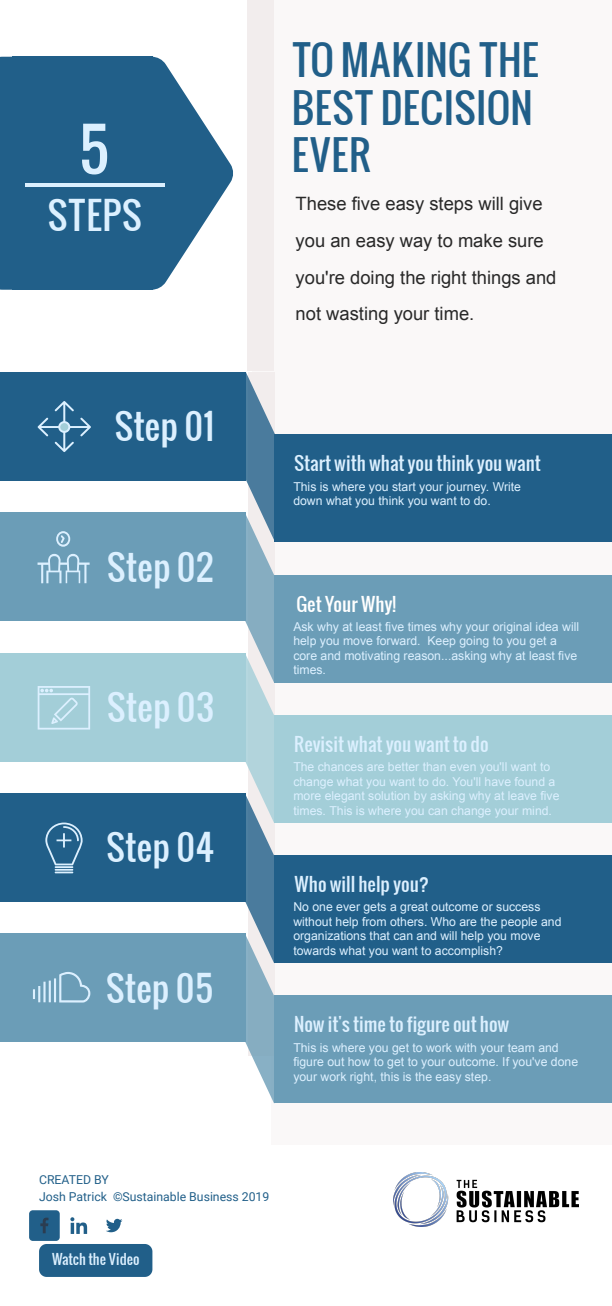
<style>
.page{position:relative;width:612px;height:1306px;background:#fff}
.page>*{position:absolute;margin:0;border:0;box-sizing:border-box;transform-origin:0 0}
.t1{font:57.4px "Oswald";color:#dcf0ff}
.t2{font:39.8px/47.5px "Oswald";color:#215f89}
.t3{font:36.8px "Oswald";color:#dcf0ff}
.t4{font:34.5px "Oswald";color:#dcf0ff}
.t5{font:18.4px/36.8px "Arial";color:#292929}
.t6{font:18.4px "Oswald";color:#dcf0ff}
.t7{font:18.4px "Oswald";color:#fff}
.t8{font:13.8px "Oswald";color:#dcf0ff}
.t9{font:12.3px/14.6px "Arial";color:#dcf0ff}
.t10{font:12.3px/16.9px "Roboto";color:#215f89}
</style>
<div class="page">
<div style="left:252px;top:0;width:360px;height:372px;background:#faf8f8"></div>
<div style="left:12px;top:57px;width:140px;height:233px;background:#215f89"></div>
<svg style="left:152px;top:57px;width:81px;height:233px"></svg>
<div style="left:0;top:57px;width:12px;height:233px;background:#215f89"></div>
<div style="left:247px;top:0;width:26px;height:371px;background:#f2eded"></div>
<hr style="left:25px;top:183px;width:139px;height:4px;background:#dcf0ff">
<div style="left:272px;top:372px;width:340px;height:772px;background:#faf8f8"></div>
<div style="left:0;top:372px;width:246px;height:108px;background:#215f89"></div>
<div style="left:274px;top:434px;width:338px;height:108px;background:#215f89"></div>
<svg style="left:38px;top:401px;width:53px;height:51px"></svg>
<div style="left:0;top:512px;width:246px;height:108px;background:#6b9db7"></div>
<div style="left:274px;top:574px;width:338px;height:108px;background:#6b9db7"></div>
<div style="left:0;top:653px;width:246px;height:108px;background:#a3ced8"></div>
<div style="left:274px;top:715px;width:338px;height:107px;background:#a3ced8"></div>
<div style="left:0;top:793px;width:246px;height:108px;background:#215f89"></div>
<div style="left:274px;top:855px;width:338px;height:107px;background:#215f89"></div>
<svg style="left:245px;top:372px;width:30px;height:731px"></svg>
<div style="left:0;top:933px;width:246px;height:108px;background:#6b9db7"></div>
<div style="left:274px;top:995px;width:338px;height:107px;background:#6b9db7"></div>
<svg style="left:38px;top:531px;width:52px;height:52px"></svg>
<svg style="left:38px;top:686px;width:52px;height:43px"></svg>
<svg style="left:45px;top:822px;width:38px;height:51px"></svg>
<svg style="left:33px;top:971px;width:57px;height:31px"></svg>
<div style="left:39px;top:1244px;width:113px;height:32px;background:#215f89"></div>
<svg style="left:70px;top:1217px;width:17px;height:16px"></svg>
<div style="left:29px;top:1209px;width:31px;height:31px;background:#215f89;border-radius:4px"></div>
<svg style="left:40px;top:1217px;width:8px;height:15px"></svg>
<svg style="left:106px;top:1218px;width:16px;height:13px"></svg>
<img style="left:394px;top:1172px;width:184px;height:54px">
<h1 class="t1" style="left:78px;top:105px;width:34px">5</h1>
<h3 class="t3" style="left:48px;top:187px;width:96px">STEPS</h3>
<h3 class="t4" style="left:114px;top:400px;width:101px">Step 01</h3>
<h3 class="t4" style="left:107px;top:540px;width:109px">Step 02</h3>
<h3 class="t4" style="left:107px;top:680px;width:109px">Step 03</h3>
<h3 class="t4" style="left:106px;top:821px;width:110px">Step 04</h3>
<h3 class="t4" style="left:106px;top:961px;width:110px">Step 05</h3>
<h2 class="t2" style="left:292px;top:36px;width:249px">TO MAKING THE<br>BEST DECISION<br>EVER</h2>
<h3 class="t5" style="left:296px;top:185px;width:262px">These five easy steps will give you an easy way to make sure you're doing the right things and not wasting your time.</h3>
<h3 class="t6" style="left:294px;top:449px;width:248px">Start with what you think you want</h3>
<p class="t9" style="left:293px;top:479px;width:229px">This is where you start your journey. Write down what you think you want to do.</p>
<h3 class="t7" style="left:296px;top:589px;width:101px">Get Your Why!</h3>
<p class="t9" style="left:293px;top:619px;width:287px">Ask why at least five times why your original idea will help you move forward. Keep going to you get a core and motivating reason...asking why at least five times.</p>
<h3 class="t6" style="left:294px;top:729px;width:196px">Revisit what you want to do</h3>
<p class="t9" style="left:293px;top:759px;width:268px">The chances are better than even you'll want to change what you want to do. You'll have found a more elegant solution by asking why at leave five times. This is where you can change your mind.</p>
<h3 class="t6" style="left:294px;top:870px;width:137px">Who will help you?</h3>
<p class="t9" style="left:293px;top:899px;width:270px">No one ever gets a great outcome or success without help from others. Who are the people and organizations that can and will help you move towards what you want to accomplish?</p>
<h3 class="t6" style="left:294px;top:1010px;width:217px">Now it's time to figure out how</h3>
<p class="t9" style="left:293px;top:1039px;width:286px">This is where you get to work with your team and figure out how to get to your outcome. If you've done your work right, this is the easy step.</p>
<p class="t10" style="left:39px;top:1171px;width:232px">CREATED BY<br>Josh Patrick ©Sustainable Business 2019</p>
<p class="t8" style="left:52px;top:1248px;width:89px">Watch the Video</p>
</div>
